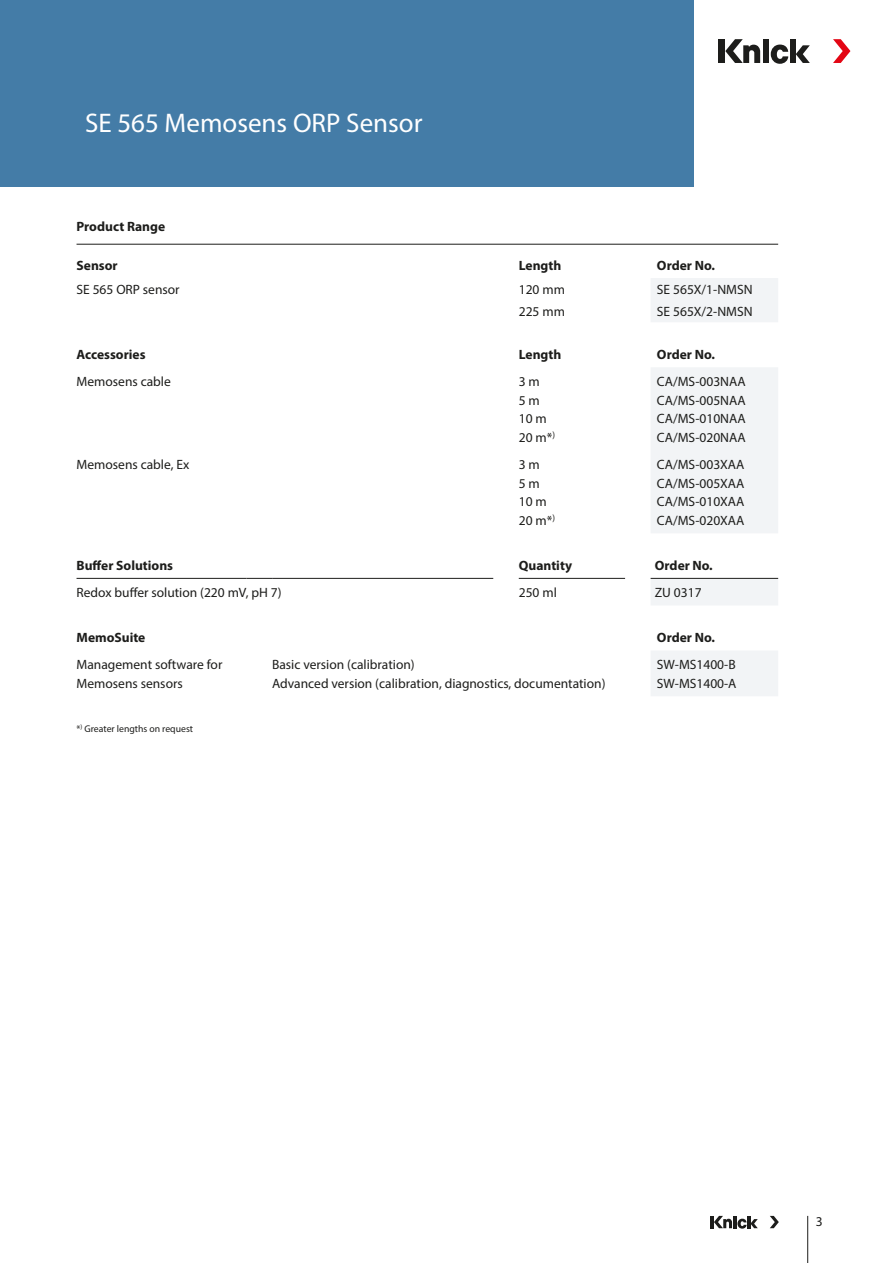
<style>
.page{position:relative;width:893px;height:1263px;background:#fff}
.page>*{position:absolute;margin:0;border:0;box-sizing:border-box;transform-origin:0 0}
.Headline{font:27px "Myriad Pro";color:#fff}
.Tabelle{font:13.5px "Myriad Pro";color:#1d1d1b}
.Zwischenüberschrift{font:700 13.5px "Myriad Pro";color:#1d1d1b}
.Tabelle_Headline{font:700 13.5px "Myriad Pro";color:#1d1d1b}
.Fußnoten{font:9.75px "Myriad Pro";color:#1d1d1b}
</style>
<div class="page">
<div style="left:0;top:0;width:693px;height:187px;background:#447ca7"></div>
<div style="left:719px;top:39px;width:6px;height:24px;background:#1d1d1b"></div>
<div style="left:790px;top:39px;width:6px;height:24px;background:#1d1d1b"></div>
<svg style="left:796px;top:45px;width:14px;height:18px"></svg>
<svg style="left:833px;top:39px;width:17px;height:24px"></svg>
<svg style="left:725px;top:39px;width:63px;height:25px"></svg>
<hr style="left:807px;top:1216px;width:1px;height:47px;background:#1d1d1b">
<hr style="left:710px;top:1216px;width:4px;height:12px;background:#1d1d1b">
<svg style="left:770px;top:1216px;width:9px;height:12px"></svg>
<svg style="left:714px;top:1216px;width:44px;height:12px"></svg>
<hr style="left:77px;top:244px;width:701px;height:1px;background:#1d1d1b">
<svg style="left:651px;top:278px;width:127px;height:418px;fill:#f2f4f6"></svg>
<hr style="left:77px;top:578px;width:170px;height:1px;background:#1d1d1b">
<svg style="left:247px;top:578px;width:25px;height:1px"></svg>
<hr style="left:272px;top:578px;width:221px;height:1px;background:#1d1d1b">
<hr style="left:519px;top:578px;width:106px;height:1px;background:#1d1d1b">
<hr style="left:651px;top:578px;width:127px;height:1px;background:#1d1d1b">
<p class="Headline" style="left:85px;top:106px;width:339px">SE 565 Memosens ORP Sensor</p>
<p class="Tabelle_Headline" style="left:77px;top:218px;width:90px">Product Range</p>
<p class="Zwischenüberschrift" style="left:77px;top:256px;width:43px">Sensor</p>
<p class="Zwischenüberschrift" style="left:519px;top:256px;width:44px">Length</p>
<p class="Zwischenüberschrift" style="left:657px;top:256px;width:59px">Order No.</p>
<p class="Tabelle" style="left:77px;top:281px;width:105px">SE 565 ORP sensor</p>
<p class="Tabelle" style="left:519px;top:281px;width:48px">120 mm</p>
<p class="Tabelle" style="left:657px;top:281px;width:97px">SE 565X/1-NMSN</p>
<p class="Tabelle" style="left:519px;top:303px;width:48px">225 mm</p>
<p class="Tabelle" style="left:657px;top:303px;width:97px">SE 565X/2-NMSN</p>
<p class="Zwischenüberschrift" style="left:77px;top:345px;width:70px">Accessories</p>
<p class="Zwischenüberschrift" style="left:519px;top:345px;width:44px">Length</p>
<p class="Zwischenüberschrift" style="left:657px;top:345px;width:59px">Order No.</p>
<p class="Tabelle" style="left:77px;top:373px;width:96px">Memosens cable</p>
<p class="Tabelle" style="left:519px;top:373px;width:23px">3 m</p>
<p class="Tabelle" style="left:657px;top:373px;width:90px">CA/MS-003NAA</p>
<p class="Tabelle" style="left:519px;top:392px;width:23px">5 m</p>
<p class="Tabelle" style="left:657px;top:392px;width:90px">CA/MS-005NAA</p>
<p class="Tabelle" style="left:519px;top:410px;width:29px">10 m</p>
<p class="Tabelle" style="left:657px;top:410px;width:90px">CA/MS-010NAA</p>
<p class="Tabelle" style="left:519px;top:429px;width:38px">20 m*<sup>)</sup></p>
<p class="Tabelle" style="left:657px;top:429px;width:90px">CA/MS-020NAA</p>
<p class="Tabelle" style="left:77px;top:456px;width:114px">Memosens cable, Ex</p>
<p class="Tabelle" style="left:519px;top:456px;width:23px">3 m</p>
<p class="Tabelle" style="left:657px;top:456px;width:89px">CA/MS-003XAA</p>
<p class="Tabelle" style="left:519px;top:475px;width:23px">5 m</p>
<p class="Tabelle" style="left:657px;top:475px;width:89px">CA/MS-005XAA</p>
<p class="Tabelle" style="left:519px;top:493px;width:29px">10 m</p>
<p class="Tabelle" style="left:657px;top:493px;width:89px">CA/MS-010XAA</p>
<p class="Tabelle" style="left:519px;top:512px;width:38px">20 m*<sup>)</sup></p>
<p class="Tabelle" style="left:657px;top:512px;width:89px">CA/MS-020XAA</p>
<p class="Zwischenüberschrift" style="left:77px;top:556px;width:98px">Buffer Solutions</p>
<p class="Zwischenüberschrift" style="left:519px;top:556px;width:55px">Quantity</p>
<p class="Zwischenüberschrift" style="left:655px;top:556px;width:59px">Order No.</p>
<p class="Tabelle" style="left:77px;top:584px;width:206px">Redox buffer solution (220 mV, pH 7)</p>
<p class="Tabelle" style="left:519px;top:584px;width:40px">250 ml</p>
<p class="Tabelle" style="left:655px;top:584px;width:48px">ZU 0317</p>
<p class="Zwischenüberschrift" style="left:77px;top:629px;width:70px">MemoSuite</p>
<p class="Zwischenüberschrift" style="left:657px;top:629px;width:59px">Order No.</p>
<p class="Tabelle" style="left:77px;top:656px;width:147px">Management software for</p>
<p class="Tabelle" style="left:272px;top:656px;width:144px">Basic version (calibration)</p>
<p class="Tabelle" style="left:657px;top:656px;width:80px">SW-MS1400-B</p>
<p class="Tabelle" style="left:77px;top:675px;width:108px">Memosens sensors</p>
<p class="Tabelle" style="left:272px;top:675px;width:335px">Advanced version (calibration, diagnostics, documentation)</p>
<p class="Tabelle" style="left:657px;top:675px;width:81px">SW-MS1400-A</p>
<p class="Fußnoten" style="left:77px;top:722px;width:118px">*<sup>)</sup> Greater lengths on request</p>
<p class="Tabelle" style="left:816px;top:1213px;width:8px">3</p>
</div>
